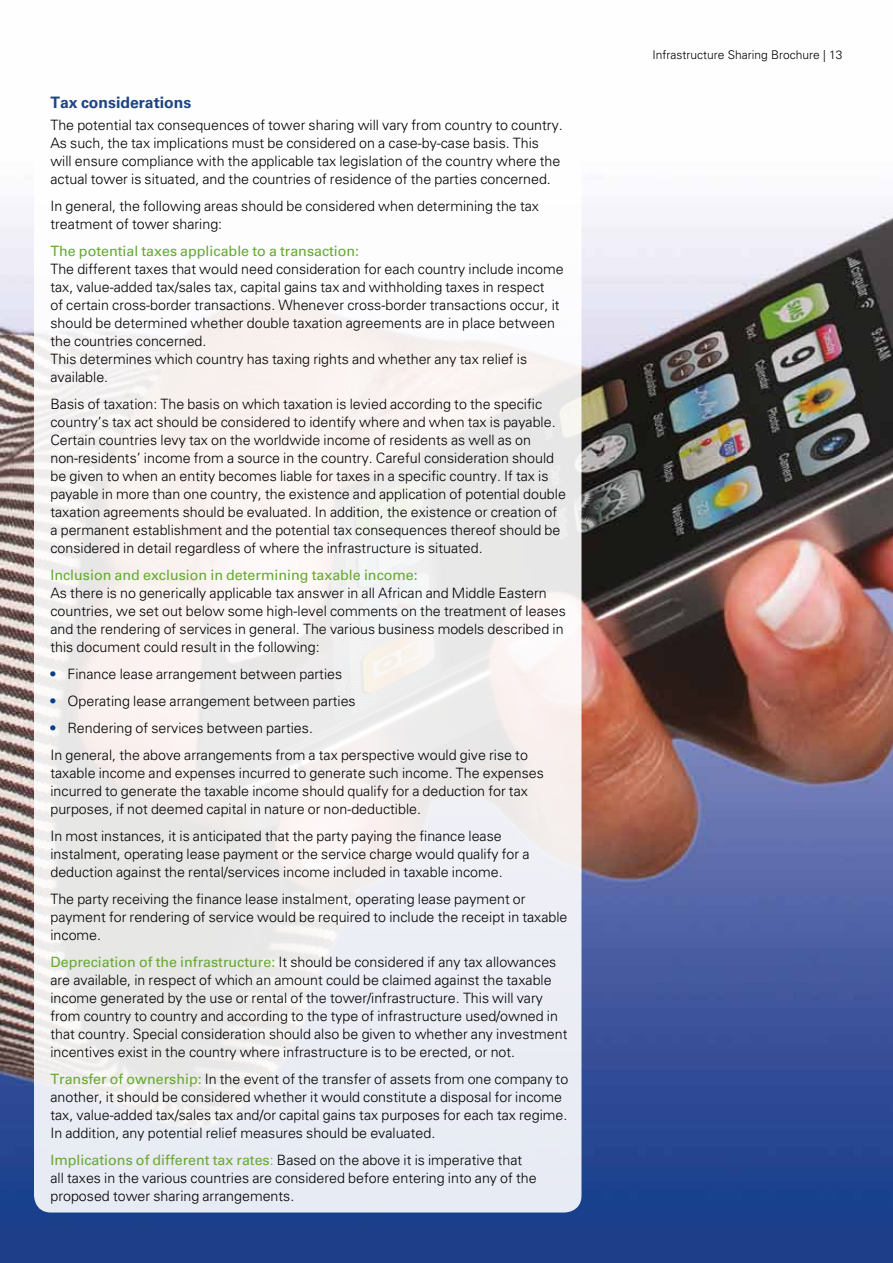
<style>
.page{position:relative;width:893px;height:1263px;background:#fff}
.page>*{position:absolute;margin:0;border:0;box-sizing:border-box;transform-origin:0 0}
.t1{font:700 15.75px "Univers LT Std";color:#1e4484}
.t2{font:300 14.25px/18px "Univers LT Std";color:#000}
.t3{font:14.25px "Univers LT Std";color:#65a930}
.t4{font:300 12px "Univers LT Std";color:#000}
.s1{font-weight:700;color:#023f87}
.s2{font-weight:400;color:#65a930}
.s3{color:#65a930}
</style>
<div class="page">
<img style="left:0;top:205px;width:893px;height:1058px">
<div style="left:34px;top:79px;width:547px;height:1133px;background:linear-gradient(to right,#f4f1f1,#f2f1f4);border-radius:17px"></div>
<p class="t1" style="left:50px;top:93px;width:142px">Tax considerations</p>
<p class="t2" style="left:50px;top:116px;width:514px">The potential tax consequences of tower sharing will vary from country to country.<br>As such, the tax implications must be considered on a case-by-case basis. This will ensure compliance with the applicable tax legislation of the country where the actual tower is situated, and the countries of residence of the parties concerned.</p>
<p class="t2" style="left:50px;top:197px;width:490px">In general, the following areas should be considered when determining the tax treatment of tower sharing:</p>
<p class="t3" style="left:50px;top:243px;width:310px">The potential taxes applicable to a transaction:</p>
<p class="t2" style="left:50px;top:260px;width:515px">The different taxes that would need consideration for each country include income tax, value-added tax/sales tax, capital gains tax and withholding taxes in respect<br>of certain cross-border transactions. Whenever cross-border transactions occur, it should be determined whether double taxation agreements are in place between the countries concerned.<br>This determines which country has taxing rights and whether any tax relief is available.</p>
<p class="t2" style="left:50px;top:395px;width:517px">Basis of taxation: The basis on which taxation is levied according to the specific country’s tax act should be considered to identify where and when tax is payable.<br>Certain countries levy tax on the worldwide income of residents as well as on non-residents’ income from a source in the country. Careful consideration should be given to when an entity becomes liable for taxes in a specific country. If tax is payable in more than one country, the existence and application of potential double taxation agreements should be evaluated. In addition, the existence or creation of a permanent establishment and the potential tax consequences thereof should be considered in detail regardless of where the infrastructure is situated.</p>
<p class="t3" style="left:50px;top:567px;width:369px">Inclusion and exclusion in determining taxable income:</p>
<p class="t2" style="left:50px;top:584px;width:517px">As there is no generically applicable tax answer in all African and Middle Eastern countries, we set out below some high-level comments on the treatment of leases and the rendering of services in general. The various business models described in this document could result in the following:</p>
<p class="t2" style="left:50px;top:665px;width:293px"><span class="s1">•</span> Finance lease arrangement between parties</p>
<p class="t2" style="left:50px;top:692px;width:307px"><span class="s1">•</span> Operating lease arrangement between parties</p>
<p class="t2" style="left:50px;top:714px;width:479px;line-height:27px"><span class="s1">•</span> Rendering of services between parties.<br>In general, the above arrangements from a tax perspective would give rise to</p>
<p class="t2" style="left:50px;top:764px;width:495px">taxable income and expenses incurred to generate such income. The expenses incurred to generate the taxable income should qualify for a deduction for tax purposes, if not deemed capital in nature or non-deductible.</p>
<p class="t2" style="left:50px;top:827px;width:481px">In most instances, it is anticipated that the party paying the finance lease instalment, operating lease payment or the service charge would qualify for a deduction against the rental/services income included in taxable income.</p>
<p class="t2" style="left:50px;top:890px;width:519px">The party receiving the finance lease instalment, operating lease payment or payment for rendering of service would be required to include the receipt in taxable income.</p>
<p class="t2" style="left:50px;top:953px;width:519px"><span class="s2">Depreciation of the infrastructure:</span> It should be considered if any tax allowances are available, in respect of which an amount could be claimed against the taxable income generated by the use or rental of the tower/infrastructure. This will vary from country to country and according to the type of infrastructure used/owned in that country. Special consideration should also be given to whether any investment incentives exist in the country where infrastructure is to be erected, or not.</p>
<p class="t2" style="left:50px;top:1070px;width:519px"><span class="s2">Transfer of ownership:</span> In the event of the transfer of assets from one company to another, it should be considered whether it would constitute a disposal for income tax, value-added tax/sales tax and/or capital gains tax purposes for each tax regime.<br>In addition, any potential relief measures should be evaluated.</p>
<p class="t2" style="left:50px;top:1151px;width:488px"><span class="s2">Implications of different tax rates</span><span class="s3">:</span> Based on the above it is imperative that all taxes in the various countries are considered before entering into any of the proposed tower sharing arrangements.</p>
<p class="t4" style="left:652px;top:48px;width:192px">Infrastructure Sharing Brochure | 13</p>
</div>
